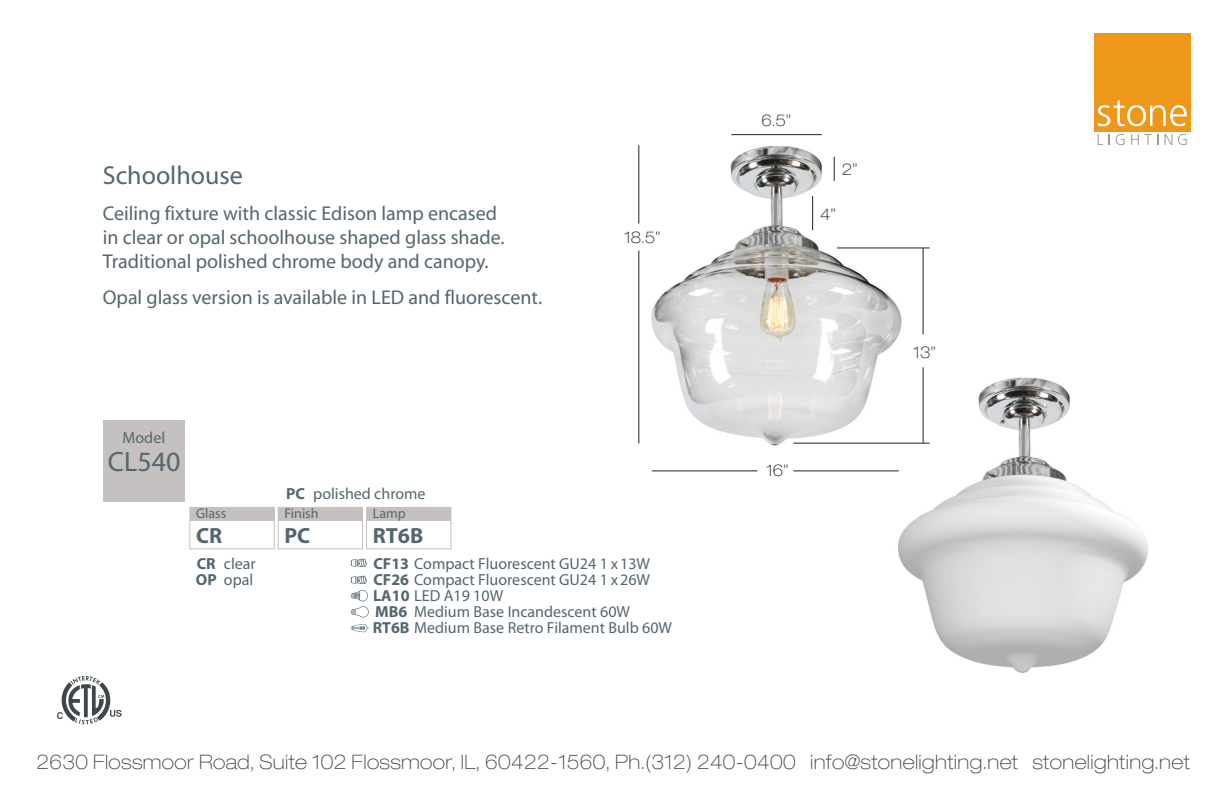
<style>
.page{position:relative;width:1224px;height:794px;background:#fff}
.page>*{position:absolute;margin:0;border:0;box-sizing:border-box;transform-origin:0 0}
.t1{font:28px "Myriad";color:#54666f}
.t2{font:26px "Myriad";color:#54666f}
.t3{font:700 22px "Myriad";color:#54666f}
.t4{font:20px/24px "Myriad";color:#54666f}
.t5{font:100 expanded 20px "Helvetica Neue LT Std";letter-spacing:.02em;color:#3e474a}
.t6{font:16px/16px "Myriad";color:#54666f}
.t7{font:100 expanded 16px "Helvetica Neue LT Std";color:#231f20}
.t8{font:700 16px/16px "Myriad";color:#54666f}
.t9{font:14px "Myriad";color:#54666f}
.s1{font-weight:700}
</style>
<div class="page">
<svg style="left:1098px;top:134px;width:5px;height:11px"></svg>
<svg style="left:1116px;top:134px;width:8px;height:11px"></svg>
<svg style="left:1131px;top:134px;width:27px;height:11px"></svg>
<svg style="left:1164px;top:134px;width:8px;height:11px"></svg>
<svg style="left:1178px;top:134px;width:9px;height:11px"></svg>
<div style="left:1095px;top:33px;width:96px;height:98px;background:#ee981a"></div>
<svg style="left:1098px;top:100px;width:89px;height:26px"></svg>
<svg style="left:57px;top:676px;width:65px;height:48px"></svg>
<div style="left:278px;top:507px;width:85px;height:42px;border:1px solid #c4c1c0"></div>
<div style="left:366px;top:507px;width:85px;height:42px;border:1px solid #c4c1c0"></div>
<div style="left:278px;top:507px;width:85px;height:14px;background:#c4c1c0"></div>
<div style="left:367px;top:507px;width:84px;height:14px;background:#c4c1c0"></div>
<div style="left:189px;top:507px;width:86px;height:42px;border:1px solid #c4c1c0"></div>
<div style="left:190px;top:507px;width:84px;height:14px;background:#c4c1c0"></div>
<div style="left:103px;top:420px;width:82px;height:82px;background:#c4c1c0"></div>
<svg style="left:351px;top:624px;width:18px;height:9px"></svg>
<svg style="left:351px;top:558px;width:16px;height:9px"></svg>
<svg style="left:351px;top:575px;width:16px;height:9px"></svg>
<svg style="left:351px;top:590px;width:18px;height:27px"></svg>
<img style="left:879px;top:367px;width:269px;height:306px">
<img style="left:638px;top:135px;width:284px;height:333px">
<hr style="left:652px;top:470px;width:105px;height:1px;background:#231f20">
<hr style="left:794px;top:470px;width:105px;height:1px;background:#231f20">
<hr style="left:923px;top:248px;width:1px;height:86px;background:#231f20">
<hr style="left:923px;top:367px;width:1px;height:76px;background:#231f20">
<hr style="left:837px;top:248px;width:93px;height:1px;background:#231f20">
<hr style="left:793px;top:443px;width:137px;height:1px;background:#231f20">
<hr style="left:638px;top:145px;width:1px;height:79px;background:#231f20">
<hr style="left:638px;top:250px;width:1px;height:193px;background:#231f20">
<hr style="left:812px;top:196px;width:1px;height:34px;background:#231f20">
<hr style="left:731px;top:134px;width:91px;height:1px;background:#231f20">
<svg style="left:834px;top:157px;width:1px;height:24px"></svg>
<h2 class="t2" style="left:103px;top:163px;width:141px">Schoolhouse</h2>
<p class="t4" style="left:103px;top:202px;width:403px">Ceiling fixture with classic Edison lamp encased in clear or opal schoolhouse shaped glass shade.<br>Traditional polished chrome body and canopy.</p>
<p class="t4" style="left:103px;top:286px;width:441px">Opal glass version is available in LED and fluorescent.</p>
<p class="t6" style="left:123px;top:430px;width:44px">Model</p>
<h1 class="t1" style="left:108px;top:448px;width:74px">CL540</h1>
<p class="t6" style="left:286px;top:486px;width:141px"><span class="s1">PC</span> polished chrome</p>
<p class="t7" style="left:624px;top:228px;width:38px">18.5”</p>
<p class="t9" style="left:196px;top:506px;width:32px">Glass</p>
<p class="t3" style="left:196px;top:524px;width:28px">CR</p>
<p class="t8" style="left:196px;top:556px;width:22px">CR<br>OP</p>
<p class="t6" style="left:224px;top:556px;width:33px">clear opal</p>
<p class="t9" style="left:285px;top:506px;width:36px">Finish</p>
<p class="t9" style="left:373px;top:506px;width:34px">Lamp</p>
<p class="t3" style="left:373px;top:524px;width:52px">RT6B</p>
<p class="t6" style="left:373px;top:556px;width:301px"><span class="s1">CF13</span> Compact Fluorescent GU24 1 x 13W<br><span class="s1">CF26</span> Compact Fluorescent GU24 1 x 26W<br><span class="s1">LA10</span> LED A19 10W<br><span class="s1">MB6</span> Medium Base Incandescent 60W<br><span class="s1">RT6B</span> Medium Base Retro Filament Bulb 60W</p>
<p class="t3" style="left:285px;top:524px;width:27px">PC</p>
<p class="t7" style="left:762px;top:110px;width:31px">6.5”</p>
<p class="t7" style="left:842px;top:159px;width:17px">2”</p>
<p class="t7" style="left:820px;top:204px;width:17px">4”</p>
<p class="t7" style="left:766px;top:460px;width:24px">16”</p>
<p class="t7" style="left:913px;top:343px;width:24px">13”</p>
<p class="t5" style="left:37px;top:749px;width:1155px">2630 Flossmoor Road, Suite 102 Flossmoor, IL, 60422-1560, Ph.(312) 240-0400 info@stonelighting.net stonelighting.net</p>
</div>
